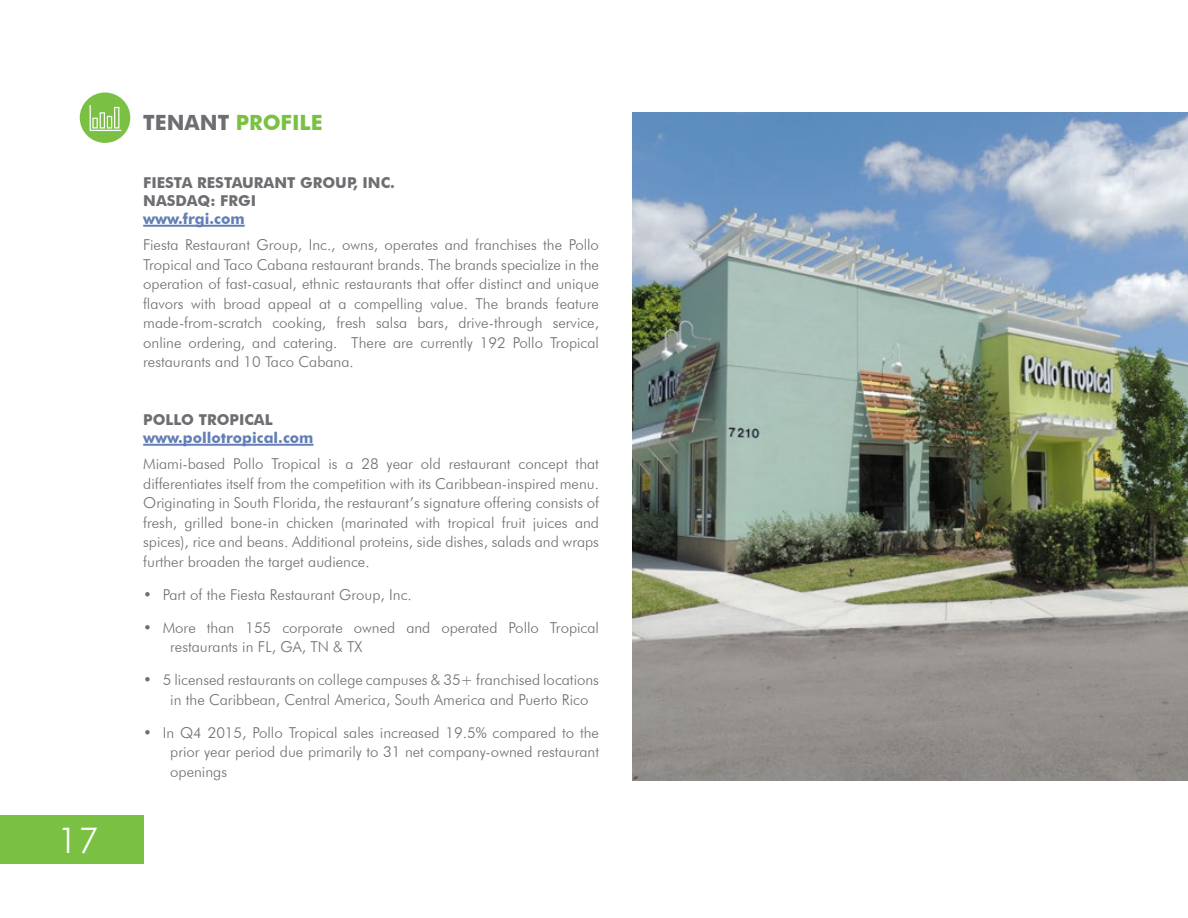
<style>
.page{position:relative;width:1188px;height:918px;background:#fff}
.page>*{position:absolute;margin:0;border:0;box-sizing:border-box;transform-origin:0 0}
.t1{font:300 36px "Futura BT";color:#fff}
.t2{font:700 21px "Futura BT";color:#7ac143}
.t3{font:300 15px/19.5px "Futura BT";color:#6d6e71;text-align:justify}
.t4{font:700 15px/18px "Futura BT";color:#6d6e71}
.t5{font:700 15px "Futura BT";color:#627fb5}
.s1{color:#6d6e71}
</style>
<div class="page">
<div style="left:0;top:815px;width:144px;height:49px;background:#7ac143"></div>
<hr style="left:143px;top:225px;width:102px;height:2px;background:#627fb5">
<hr style="left:143px;top:444px;width:170px;height:2px;background:#627fb5">
<div style="left:80px;top:92px;width:50px;height:51px;background:#7ac143;border-radius:50%"></div>
<svg style="left:90px;top:105px;width:31px;height:26px"></svg>
<img style="left:633px;top:112px;width:555px;height:669px">
<h1 class="t1" style="left:57px;top:819px;width:43px">17</h1>
<h2 class="t2" style="left:143px;top:109px;width:181px"><span class="s1">TENANT</span> PROFILE</h2>
<p class="t4" style="left:143px;top:174px;width:253px">FIESTA RESTAURANT GROUP, INC.<br>NASDAQ: FRGI</p>
<p class="t5" style="left:143px;top:210px;width:103px">www.frgi.com</p>
<p class="t3" style="left:143px;top:235px;width:457px">Fiesta Restaurant Group, Inc., owns, operates and franchises the Pollo Tropical and Taco Cabana restaurant brands. The brands specialize in the operation of fast-casual, ethnic restaurants that offer distinct and unique flavors with broad appeal at a compelling value. The brands feature made-from-scratch cooking, fresh salsa bars, drive-through service, online ordering, and catering. There are currently 192 Pollo Tropical restaurants and 10 Taco Cabana.</p>
<p class="t4" style="left:143px;top:411px;width:131px">POLLO TROPICAL</p>
<p class="t5" style="left:143px;top:429px;width:172px">www.pollotropical.com</p>
<p class="t3" style="left:143px;top:454px;width:457px">Miami-based Pollo Tropical is a 28 year old restaurant concept that differentiates itself from the competition with its Caribbean-inspired menu.<br>Originating in South Florida, the restaurant’s signature offering consists of fresh, grilled bone-in chicken (marinated with tropical fruit juices and spices), rice and beans. Additional proteins, side dishes, salads and wraps further broaden the target audience.</p>
<p class="t3" style="left:143px;top:585px;width:270px">• Part of the Fiesta Restaurant Group, Inc.</p>
<p class="t3" style="left:170px;top:618px;width:430px;text-indent:-27px">• More than 155 corporate owned and operated Pollo Tropical restaurants in FL, GA, TN &amp; TX</p>
<p class="t3" style="left:170px;top:670px;width:430px;text-indent:-27px">• 5 licensed restaurants on college campuses &amp; 35+ franchised locations in the Caribbean, Central America, South America and Puerto Rico</p>
<p class="t3" style="left:170px;top:723px;width:430px;text-indent:-27px">• In Q4 2015, Pollo Tropical sales increased 19.5% compared to the prior year period due primarily to 31 net company-owned restaurant openings</p>
</div>
